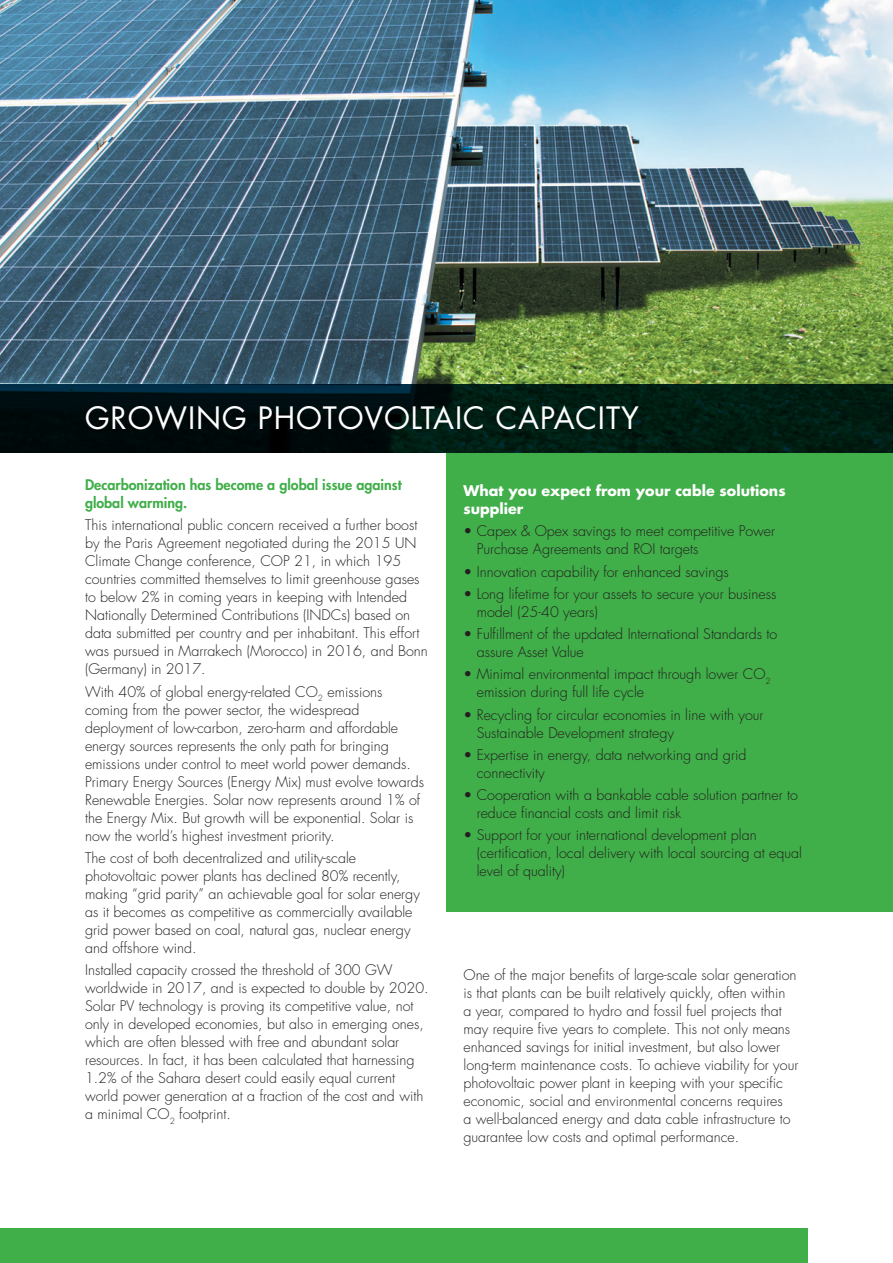
<style>
.page{position:relative;width:893px;height:1263px;background:#fff}
.page>*{position:absolute;margin:0;border:0;box-sizing:border-box;transform-origin:0 0}
.A_-_TITRE{font:30px "Futura Std";letter-spacing:.03em;color:#fff}
.D_-_Texte_Futura_Lig{font:300 14.25px/18px "Futura Std";color:#231f20}
.D_-_Texte_Futura_Lig-2{font:800 14.25px/18px "Futura Std";color:#40ae49}
.D_-_Texte_Futura_Lig-3{font:700 14.25px/18px "Futura Std";color:#fff}
</style>
<div class="page">
<div style="left:446px;top:452px;width:447px;height:459px;background:#40ae49"></div>
<div style="left:0;top:1229px;width:808px;height:34px;background:#40ae49"></div>
<img style="left:0;top:0;width:893px;height:384px">
<svg style="left:0;top:384px;width:893px;height:68px;background:#001613"></svg>
<p class="A_-_TITRE" style="left:85px;top:399px;width:555px">GROWING PHOTOVOLTAIC CAPACITY</p>
<p class="D_-_Texte_Futura_Lig-2" style="left:85px;top:476px;width:318px">Decarbonization has become a global issue against global warming.</p>
<p class="D_-_Texte_Futura_Lig" style="left:85px;top:517px;width:344px">This international public concern received a further boost by the Paris Agreement negotiated during the 2015 UN Climate Change conference, COP 21, in which 195 countries committed themselves to limit greenhouse gases to below 2% in coming years in keeping with Intended Nationally Determined Contributions (INDCs) based on data submitted per country and per inhabitant. This effort was pursued in Marrakech (Morocco) in 2016, and Bonn (Germany) in 2017.</p>
<p class="D_-_Texte_Futura_Lig" style="left:85px;top:683px;width:341px">With 40% of global energy-related CO<sub>2</sub> emissions coming from the power sector, the widespread deployment of low-carbon, zero-harm and affordable energy sources represents the only path for bringing emissions under control to meet world power demands.<br>Primary Energy Sources (Energy Mix) must evolve towards Renewable Energies. Solar now represents around 1% of the Energy Mix. But growth will be exponential. Solar is now the world’s highest investment priority.</p>
<p class="D_-_Texte_Futura_Lig" style="left:85px;top:849px;width:336px">The cost of both decentralized and utility-scale photovoltaic power plants has declined 80% recently, making “grid parity” an achievable goal for solar energy as it becomes as competitive as commercially available grid power based on coal, natural gas, nuclear energy and offshore wind.</p>
<p class="D_-_Texte_Futura_Lig" style="left:85px;top:961px;width:345px">Installed capacity crossed the threshold of 300 GW worldwide in 2017, and is expected to double by 2020.<br>Solar PV technology is proving its competitive value, not only in developed economies, but also in emerging ones, which are often blessed with free and abundant solar resources. In fact, it has been calculated that harnessing 1.2% of the Sahara desert could easily equal current world power generation at a fraction of the cost and with a minimal CO<sub>2</sub> footprint.</p>
<p class="D_-_Texte_Futura_Lig" style="left:463px;top:966px;width:336px">One of the major benefits of large-scale solar generation is that plants can be built relatively quickly, often within<br>a year, compared to hydro and fossil fuel projects that may require five years to complete. This not only means enhanced savings for initial investment, but also lower long-term maintenance costs. To achieve viability for your photovoltaic power plant in keeping with your specific economic, social and environmental concerns requires<br>a well-balanced energy and data cable infrastructure to guarantee low costs and optimal performance.</p>
<p class="D_-_Texte_Futura_Lig-3" style="left:463px;top:482px;width:324px">What you expect from your cable solutions supplier</p>
<p class="D_-_Texte_Futura_Lig" style="left:477px;top:523px;width:300px;text-indent:-13px">• Capex &amp; Opex savings to meet competitive Power<br>Purchase Agreements and ROI targets</p>
<p class="D_-_Texte_Futura_Lig" style="left:463px;top:563px;width:267px">• Innovation capability for enhanced savings</p>
<p class="D_-_Texte_Futura_Lig" style="left:477px;top:585px;width:301px;text-indent:-13px">• Long lifetime for your assets to secure your business model (25-40 years)</p>
<p class="D_-_Texte_Futura_Lig" style="left:477px;top:625px;width:302px;text-indent:-13px">• Fulfillment of the updated International Standards to assure Asset Value</p>
<p class="D_-_Texte_Futura_Lig" style="left:477px;top:666px;width:295px;text-indent:-13px">• Minimal environmental impact through lower CO<sub>2 </sub>emission during full life cycle</p>
<p class="D_-_Texte_Futura_Lig" style="left:477px;top:706px;width:288px;text-indent:-13px">• Recycling for circular economies in line with your<br>Sustainable Development strategy</p>
<p class="D_-_Texte_Futura_Lig" style="left:477px;top:746px;width:271px;text-indent:-13px">• Expertise in energy, data networking and grid connectivity</p>
<p class="D_-_Texte_Futura_Lig" style="left:477px;top:786px;width:323px;text-indent:-13px">• Cooperation with a bankable cable solution partner to reduce financial costs and limit risk</p>
<p class="D_-_Texte_Futura_Lig" style="left:477px;top:827px;width:327px;text-indent:-13px">• Support for your international development plan (certification, local delivery with local sourcing at equal level of quality)</p>
</div>
